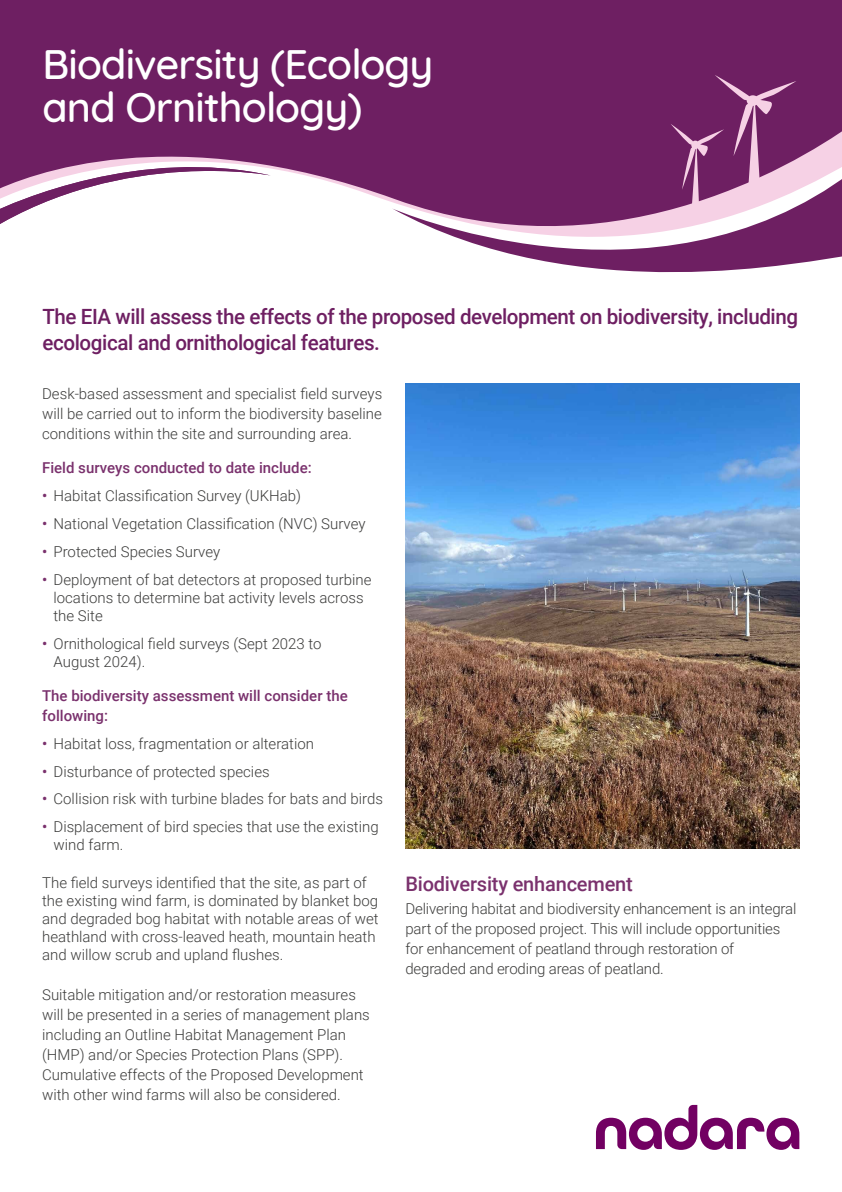
<style>
.page{position:relative;width:842px;height:1192px;background:#fff}
.page>*{position:absolute;margin:0;border:0;box-sizing:border-box;transform-origin:0 0}
.t1{font:500 42px/43px "Quicksand";letter-spacing:-.02em;color:#fff}
.t2{font:500 21px/26px "Roboto";letter-spacing:-.02em;color:#6e1f62}
.t3{font:500 20px "Roboto";letter-spacing:-.01em;color:#7a316d}
.t4{font:300 15px/20px "Roboto";color:#3c3c3b}
.t5{font:500 15px/20px "Roboto";color:#7a316d}
.s1{font-weight:500;color:#7a316d}
</style>
<div class="page">
<div style="left:0;top:32px;width:842px;height:170px;background:#6e1f62"></div>
<svg style="left:392px;top:171px;width:450px;height:102px;fill:#6e1f62"></svg>
<svg style="left:670px;top:75px;width:126px;height:143px;background:#98578b"></svg>
<div style="left:0;top:0;width:842px;height:32px;background:#6e1f62"></div>
<svg style="left:596px;top:1105px;width:203px;height:45px"></svg>
<svg style="left:0;top:146px;width:271px;height:78px"></svg>
<img style="left:405px;top:383px;width:394px;height:465px">
<h1 class="t1" style="left:43px;top:39px;width:392px">Biodiversity (Ecology and Ornithology)</h1>
<h2 class="t2" style="left:43px;top:303px;width:757px">The EIA will assess the effects of the proposed development on biodiversity, including ecological and ornithological features.</h2>
<p class="t4" style="left:42px;top:383px;width:342px;text-align:justify">Desk-based assessment and specialist field surveys will be carried out to inform the biodiversity baseline conditions within the site and surrounding area.</p>
<p class="t5" style="left:42px;top:457px;width:271px">Field surveys conducted to date include:</p>
<p class="t4" style="left:42px;top:485px;width:260px"><span class="s1">•</span> Habitat Classification Survey (UKHab)</p>
<p class="t4" style="left:42px;top:513px;width:325px"><span class="s1">•</span> National Vegetation Classification (NVC) Survey</p>
<p class="t4" style="left:42px;top:541px;width:180px"><span class="s1">•</span> Protected Species Survey</p>
<p class="t4" style="left:54px;top:570px;width:319px;line-height:18px;text-indent:-11px"><span class="s1">•</span> Deployment of bat detectors at proposed turbine locations to determine bat activity levels across the Site</p>
<p class="t4" style="left:54px;top:634px;width:270px;line-height:18px;text-indent:-11px"><span class="s1">•</span> Ornithological field surveys (Sept 2023 to<br>August 2024).</p>
<p class="t5" style="left:42px;top:685px;width:307px">The biodiversity assessment will consider the following:</p>
<p class="t4" style="left:42px;top:733px;width:273px"><span class="s1">•</span> Habitat loss, fragmentation or alteration</p>
<p class="t4" style="left:42px;top:761px;width:229px"><span class="s1">•</span> Disturbance of protected species</p>
<p class="t4" style="left:42px;top:789px;width:342px"><span class="s1">•</span> Collision risk with turbine blades for bats and birds</p>
<p class="t4" style="left:54px;top:817px;width:327px;line-height:18px;text-indent:-11px"><span class="s1">•</span> Displacement of bird species that use the existing wind farm.</p>
<p class="t4" style="left:42px;top:873px;width:338px;line-height:18px">The field surveys identified that the site, as part of the existing wind farm, is dominated by blanket bog and degraded bog habitat with notable areas of wet heathland with cross-leaved heath, mountain heath and willow scrub and upland flushes.</p>
<p class="t4" style="left:42px;top:984px;width:329px">Suitable mitigation and/or restoration measures will be presented in a series of management plans including an Outline Habitat Management Plan (HMP) and/or Species Protection Plans (SPP).<br>Cumulative effects of the Proposed Development with other wind farms will also be considered.</p>
<h3 class="t3" style="left:405px;top:870px;width:229px">Biodiversity enhancement</h3>
<p class="t4" style="left:405px;top:898px;width:393px">Delivering habitat and biodiversity enhancement is an integral part of the proposed project. This will include opportunities for enhancement of peatland through restoration of degraded and eroding areas of peatland.</p>
</div>
